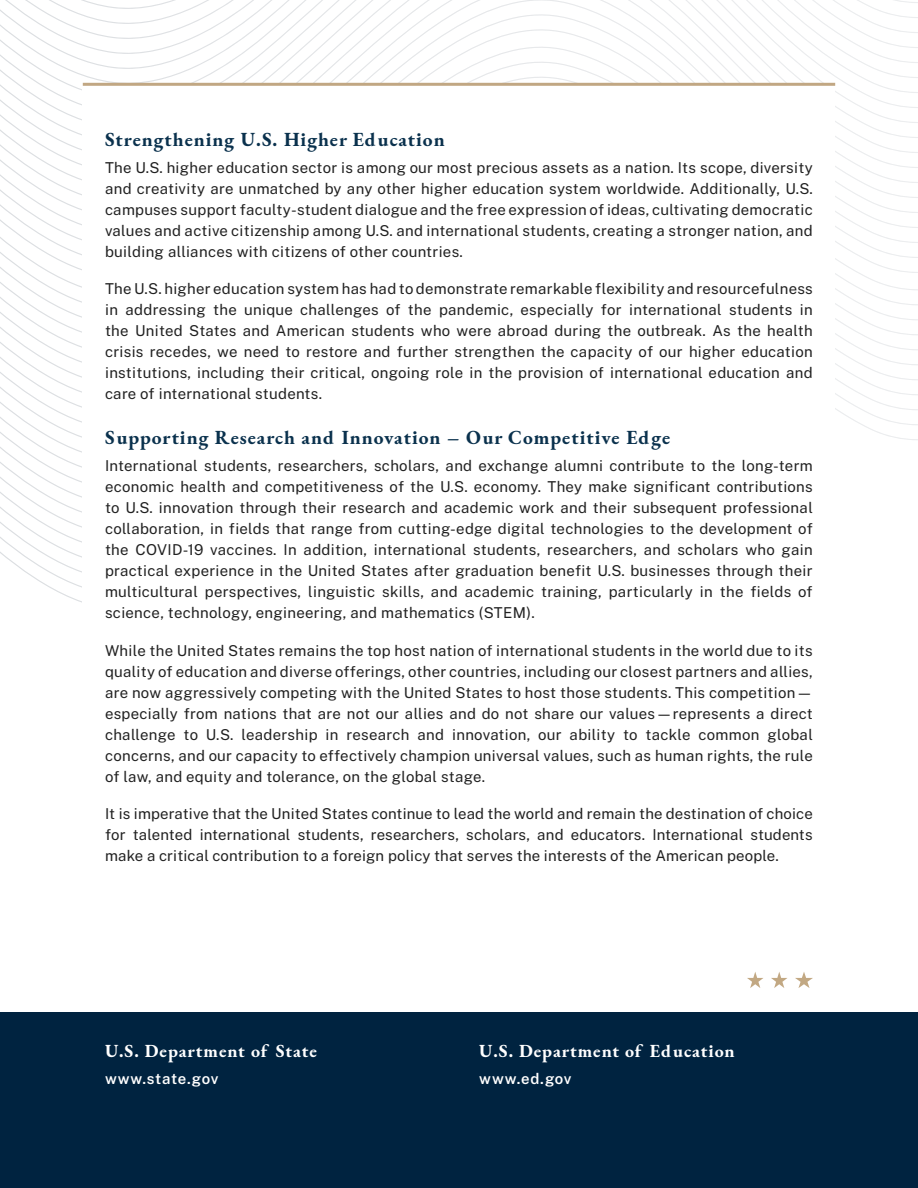
<style>
.page{position:relative;width:918px;height:1188px;background:#fff}
.page>*{position:absolute;margin:0;border:0;box-sizing:border-box;transform-origin:0 0}
.t1{font:700 19.5px "EB Garamond";letter-spacing:.05em;color:#0a314d}
.t2{font:700 18px "EB Garamond";letter-spacing:.05em;color:#fff}
.Body{font:15px/21px "Public Sans";letter-spacing:.02em;color:#212121;text-align:justify}
.Body-2{font:600 15px "Public Sans";letter-spacing:.04em;color:#fff}
</style>
<div class="page">
<svg style="left:0;top:334px;width:918px;height:269px"></svg>
<svg style="left:0;top:2px;width:918px;height:277px"></svg>
<div style="left:83px;top:83px;width:752px;height:1012px;background:#fff"></div>
<hr style="left:83px;top:83px;width:752px;height:3px;background:#c1a783">
<svg style="left:835px;top:406px;width:83px;height:197px"></svg>
<div style="left:0;top:1012px;width:918px;height:176px;background:#002340"></div>
<svg style="left:747px;top:972px;width:16px;height:16px"></svg>
<svg style="left:771px;top:972px;width:16px;height:16px"></svg>
<svg style="left:795px;top:972px;width:18px;height:16px"></svg>
<h3 class="t1" style="left:105px;top:127px;width:341px">Strengthening U.S. Higher Education</h3>
<p class="Body" style="left:105px;top:156px;width:709px">The U.S. higher education sector is among our most precious assets as a nation. Its scope, diversity and creativity are unmatched by any other higher education system worldwide. Additionally, U.S. campuses support faculty-student dialogue and the free expression of ideas, cultivating democratic values and active citizenship among U.S. and international students, creating a stronger nation, and building alliances with citizens of other countries.</p>
<p class="Body" style="left:105px;top:277px;width:709px">The U.S. higher education system has had to demonstrate remarkable flexibility and resourcefulness in addressing the unique challenges of the pandemic, especially for international students in the United States and American students who were abroad during the outbreak. As the health crisis recedes, we need to restore and further strengthen the capacity of our higher education institutions, including their critical, ongoing role in the provision of international education and care of international students.</p>
<h3 class="t1" style="left:105px;top:425px;width:567px">Supporting Research and Innovation – Our Competitive Edge</h3>
<p class="Body" style="left:105px;top:454px;width:709px">International students, researchers, scholars, and exchange alumni contribute to the long-term economic health and competitiveness of the U.S. economy. They make significant contributions to U.S. innovation through their research and academic work and their subsequent professional collaboration, in fields that range from cutting-edge digital technologies to the development of the COVID-19 vaccines. In addition, international students, researchers, and scholars who gain practical experience in the United States after graduation benefit U.S. businesses through their multicultural perspectives, linguistic skills, and academic training, particularly in the fields of science, technology, engineering, and mathematics (STEM).</p>
<p class="Body" style="left:105px;top:639px;width:709px">While the United States remains the top host nation of international students in the world due to its quality of education and diverse offerings, other countries, including our closest partners and allies, are now aggressively competing with the United States to host those students. This competition— especially from nations that are not our allies and do not share our values—represents a direct challenge to U.S. leadership in research and innovation, our ability to tackle common global concerns, and our capacity to effectively champion universal values, such as human rights, the rule of law, and equity and tolerance, on the global stage.</p>
<p class="Body" style="left:105px;top:802px;width:709px">It is imperative that the United States continue to lead the world and remain the destination of choice for talented international students, researchers, scholars, and educators. International students make a critical contribution to a foreign policy that serves the interests of the American people.</p>
<h3 class="t2" style="left:105px;top:1039px;width:214px">U.S. Department of State</h3>
<p class="Body-2" style="left:105px;top:1067px;width:115px">www.state.gov</p>
<h3 class="t2" style="left:479px;top:1039px;width:257px">U.S. Department of Education</h3>
<p class="Body-2" style="left:479px;top:1067px;width:94px">www.ed.gov</p>
</div>
